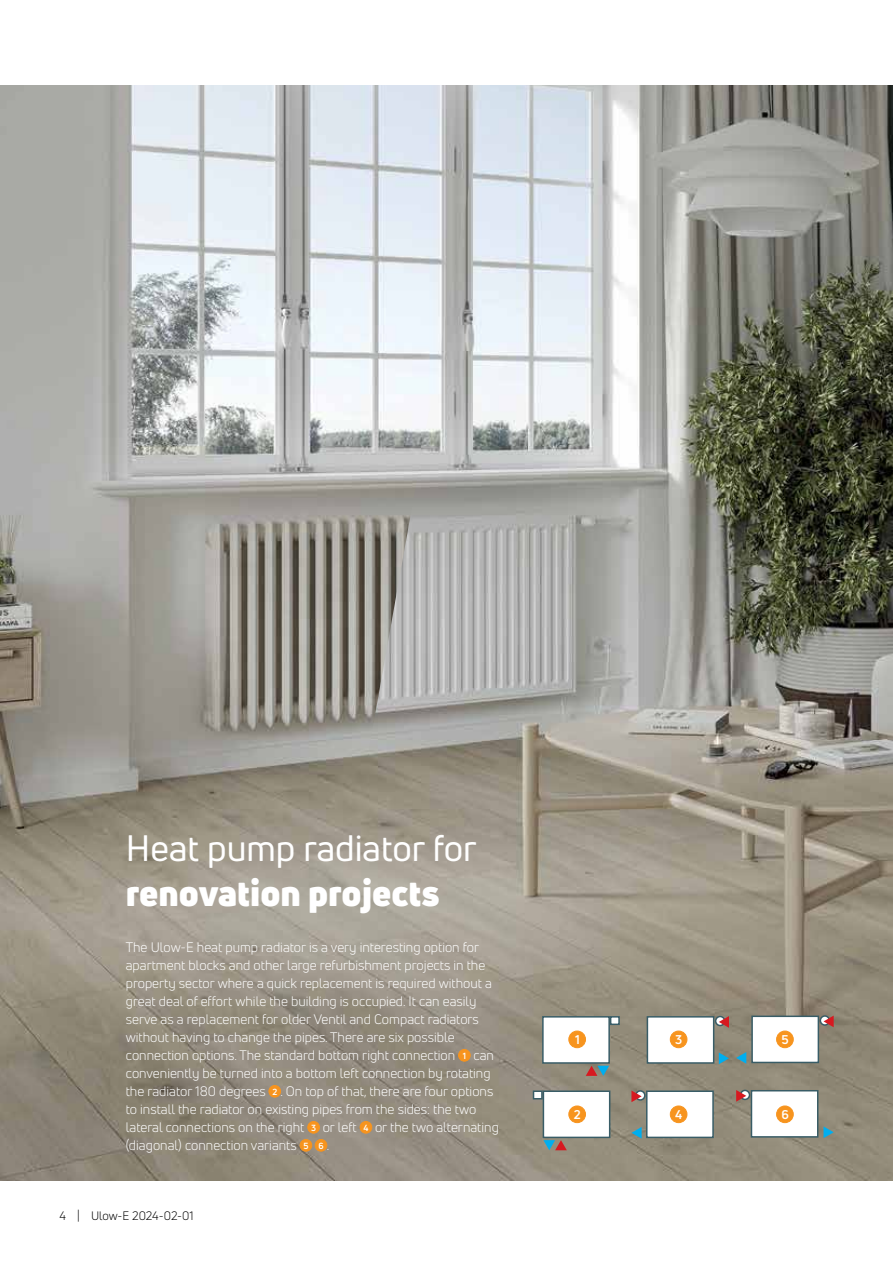
<style>
.page{position:relative;width:893px;height:1263px;background:#fff}
.page>*{position:absolute;margin:0;border:0;box-sizing:border-box;transform-origin:0 0}
.t1{font:36px "Uni Neue";color:#fff}
.t2{font:900 36px "Uni Neue";color:#fff}
.t3{font:13.5px/18px "Uni Neue";color:#fff}
.t4{font:700 12.45px "Uni Neue";color:#fff}
.t5{font:12px "Uni Neue";color:#000}
.s1{font-weight:700;font-size:8.7px}
</style>
<div class="page">
<img style="left:487px;top:85px;width:406px;height:1095px">
<img style="left:0;top:85px;width:487px;height:1095px">
<div style="left:459px;top:1049px;width:11px;height:12px;background:#f7941e;border-radius:50%"></div>
<div style="left:458px;top:1049px;width:12px;height:12px;border:1px solid #f7941e;border-radius:50%"></div>
<div style="left:269px;top:1085px;width:12px;height:12px;background:#f7941e;border-radius:50%"></div>
<div style="left:269px;top:1085px;width:12px;height:12px;border:1px solid #f7941e;border-radius:50%"></div>
<div style="left:308px;top:1121px;width:11px;height:12px;background:#f7941e;border-radius:50%"></div>
<div style="left:308px;top:1121px;width:12px;height:12px;border:1px solid #f7941e;border-radius:50%"></div>
<div style="left:360px;top:1121px;width:12px;height:12px;background:#f7941e;border-radius:50%"></div>
<div style="left:360px;top:1121px;width:12px;height:12px;border:1px solid #f7941e;border-radius:50%"></div>
<div style="left:300px;top:1139px;width:12px;height:12px;background:#f7941e;border-radius:50%"></div>
<div style="left:300px;top:1139px;width:12px;height:12px;border:1px solid #f7941e;border-radius:50%"></div>
<div style="left:315px;top:1139px;width:12px;height:12px;background:#f7941e;border-radius:50%"></div>
<div style="left:315px;top:1139px;width:12px;height:12px;border:1px solid #f7941e;border-radius:50%"></div>
<div style="left:543px;top:1090px;width:67px;height:48px;background:#fff;border:2px solid #395d67"></div>
<div style="left:533px;top:1090px;width:10px;height:9px;background:#fff;border:2px solid #395d67"></div>
<svg style="left:543px;top:1140px;width:24px;height:10px"></svg>
<div style="left:542px;top:1016px;width:68px;height:48px;background:#fff;border:2px solid #395d67"></div>
<div style="left:610px;top:1016px;width:10px;height:9px;background:#fff;border:2px solid #395d67"></div>
<svg style="left:586px;top:1066px;width:23px;height:10px"></svg>
<div style="left:647px;top:1016px;width:67px;height:48px;background:#fff;border:2px solid #395d67"></div>
<div style="left:716px;top:1016px;width:9px;height:9px;background:#fff;border-radius:50%"></div>
<div style="left:715px;top:1016px;width:10px;height:10px;border:2px solid #395d67;border-radius:50%"></div>
<svg style="left:719px;top:1016px;width:10px;height:12px"></svg>
<svg style="left:719px;top:1052px;width:10px;height:12px"></svg>
<div style="left:646px;top:1090px;width:68px;height:48px;background:#fff;border:2px solid #395d67"></div>
<div style="left:635px;top:1090px;width:10px;height:11px;border:2px solid #395d67;border-radius:50%"></div>
<svg style="left:631px;top:1090px;width:11px;height:12px"></svg>
<svg style="left:631px;top:1127px;width:11px;height:12px"></svg>
<div style="left:751px;top:1015px;width:68px;height:48px;background:#fff;border:2px solid #395d67"></div>
<div style="left:820px;top:1015px;width:10px;height:11px;border:2px solid #395d67;border-radius:50%"></div>
<svg style="left:823px;top:1015px;width:11px;height:12px"></svg>
<svg style="left:736px;top:1052px;width:10px;height:12px"></svg>
<div style="left:751px;top:1090px;width:67px;height:47px;background:#fff;border:2px solid #395d67"></div>
<div style="left:740px;top:1090px;width:10px;height:10px;border:2px solid #395d67;border-radius:50%"></div>
<svg style="left:736px;top:1090px;width:10px;height:12px"></svg>
<svg style="left:823px;top:1126px;width:11px;height:12px"></svg>
<div style="left:569px;top:1031px;width:16px;height:17px;background:#f7941e;border-radius:50%"></div>
<div style="left:569px;top:1031px;width:17px;height:17px;border:1px solid #f7941e;border-radius:50%"></div>
<div style="left:569px;top:1106px;width:16px;height:17px;background:#f7941e;border-radius:50%"></div>
<div style="left:569px;top:1106px;width:17px;height:17px;border:1px solid #f7941e;border-radius:50%"></div>
<div style="left:670px;top:1031px;width:17px;height:17px;background:#f7941e;border-radius:50%"></div>
<div style="left:670px;top:1031px;width:17px;height:17px;border:1px solid #f7941e;border-radius:50%"></div>
<div style="left:670px;top:1106px;width:17px;height:17px;background:#f7941e;border-radius:50%"></div>
<div style="left:670px;top:1106px;width:17px;height:17px;border:1px solid #f7941e;border-radius:50%"></div>
<div style="left:777px;top:1031px;width:16px;height:17px;background:#f7941e;border-radius:50%"></div>
<div style="left:776px;top:1031px;width:17px;height:17px;border:1px solid #f7941e;border-radius:50%"></div>
<div style="left:777px;top:1106px;width:16px;height:17px;background:#f7941e;border-radius:50%"></div>
<div style="left:776px;top:1106px;width:17px;height:17px;border:1px solid #f7941e;border-radius:50%"></div>
<h1 class="t1" style="left:126px;top:826px;width:352px">Heat pump radiator for</h1>
<h1 class="t2" style="left:126px;top:868px;width:315px">renovation projects</h1>
<p class="t3" style="left:126px;top:938px;width:375px">The Ulow-E heat pump radiator is a very interesting option for apartment blocks and other large refurbishment projects in the property sector where a quick replacement is required without a great deal of effort while the building is occupied. It can easily serve as a replacement for older Ventil and Compact radiators without having to change the pipes. There are six possible connection options. The standard bottom right connection <span class="s1">1</span> can conveniently be turned into a bottom left connection by rotating the radiator 180 degrees <span class="s1">2</span> . On top of that, there are four options to install the radiator on existing pipes from the sides: the two lateral connections on the right <span class="s1">3</span> or left <span class="s1">4</span> or the two alternating (diagonal) connection variants <span class="s1">5 6</span> .</p>
<p class="t5" style="left:60px;top:1209px;width:135px">4 | Ulow-E 2024-02-01</p>
<p class="t4" style="left:575px;top:1032px;width:6px">1</p>
<p class="t4" style="left:574px;top:1107px;width:8px">2</p>
<p class="t4" style="left:675px;top:1032px;width:9px">3</p>
<p class="t4" style="left:675px;top:1107px;width:9px">4</p>
<p class="t4" style="left:781px;top:1032px;width:9px">5</p>
<p class="t4" style="left:781px;top:1107px;width:9px">6</p>
</div>
